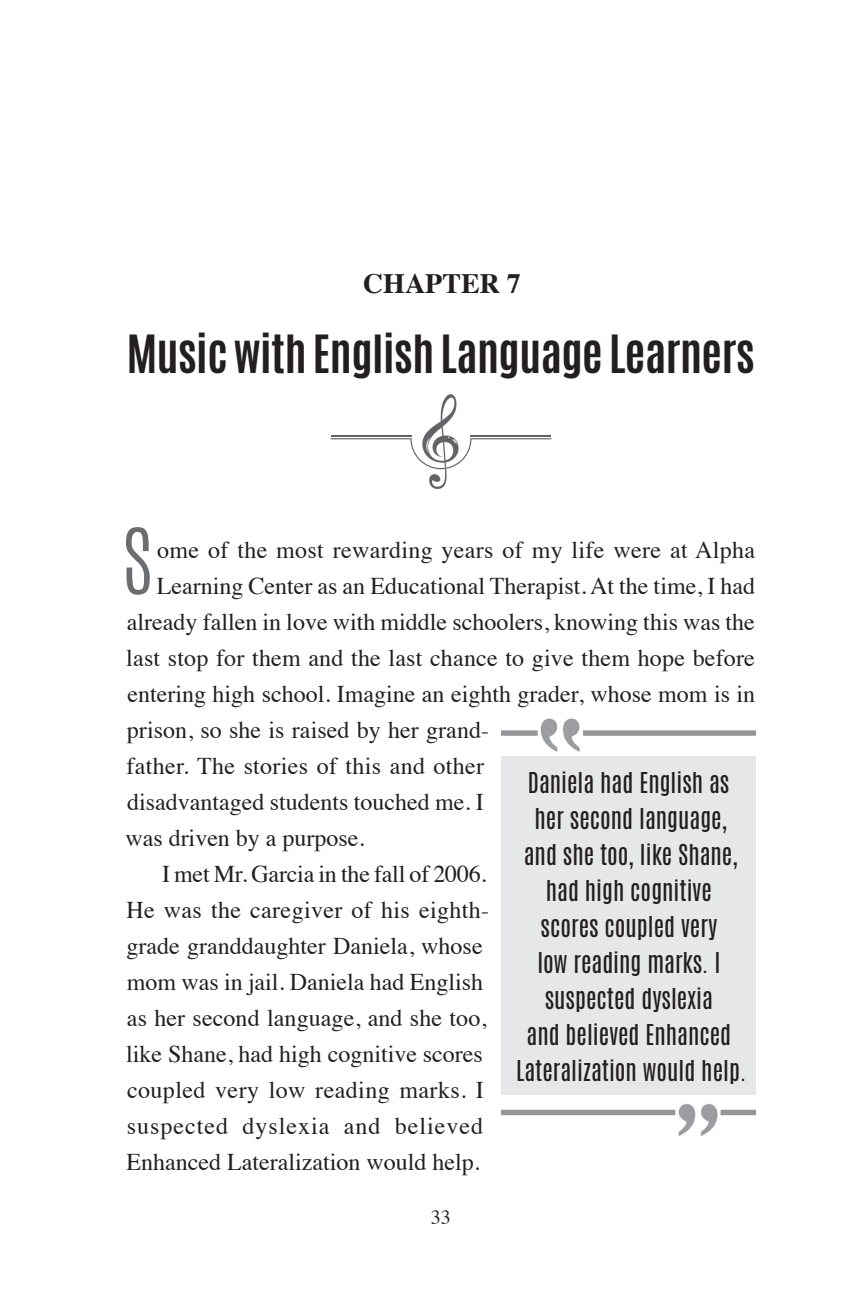
<style>
.page{position:relative;width:864px;height:1296px;background:#fff}
.page>*{position:absolute;margin:0;border:0;box-sizing:border-box;transform-origin:0 0}
.t1{font:300 76.8px "Antonio";color:#6c6d70}
.t2{font:700 44px "Antonio";letter-spacing:-.01em;color:#231f20}
.t3{font:700 28px "Times";color:#231f20}
.t4{font:24px "Times";color:#231f20}
.t5{font:24px/36px "Antonio";color:#231f20;text-align:center}
.t6{font:24px "Times";letter-spacing:.04em;color:#231f20}
.t7{font:20px "Times";color:#231f20}
</style>
<div class="page">
<img style="left:423px;top:394px;width:34px;height:95px">
<svg style="left:331px;top:438px;width:220px;height:31px"></svg>
<hr style="left:471px;top:435px;width:80px;height:2px;background:#636366">
<hr style="left:331px;top:435px;width:80px;height:2px;background:#636366">
<img style="left:502px;top:1104px;width:254px;height:32px">
<img style="left:502px;top:718px;width:254px;height:34px">
<div style="left:502px;top:757px;width:254px;height:338px;background:#e6e7e9"></div>
<p class="t3" style="left:363px;top:257px;width:159px">CHAPTER 7</p>
<h2 class="t2" style="left:127px;top:321px;width:629px">Music with English Language Learners</h2>
<h1 class="t1" style="left:123px;top:506px;width:31px">S</h1>
<p class="t4" style="left:157px;top:527px;width:599px">ome of the most rewarding years of my life were at Alpha</p>
<p class="t4" style="left:157px;top:563px;width:600px">Learning Center as an Educational Therapist. At the time, I had</p>
<p class="t4" style="left:127px;top:599px;width:629px">already fallen in love with middle schoolers, knowing this was the</p>
<p class="t4" style="left:126px;top:635px;width:630px">last stop for them and the last chance to give them hope before</p>
<p class="t4" style="left:127px;top:671px;width:629px">entering high school. Imagine an eighth grader, whose mom is in</p>
<p class="t4" style="left:127px;top:707px;width:364px">prison, so she is raised by her grand-</p>
<p class="t4" style="left:127px;top:743px;width:359px">father. The stories of this and other</p>
<p class="t4" style="left:127px;top:779px;width:358px">disadvantaged students touched me. I</p>
<p class="t4" style="left:125px;top:815px;width:241px">was driven by a purpose.</p>
<p class="t4" style="left:162px;top:851px;width:326px">I met Mr. Garcia in the fall of 2006.</p>
<p class="t4" style="left:126px;top:887px;width:364px">He was the caregiver of his eighth-</p>
<p class="t4" style="left:126px;top:923px;width:358px">grade granddaughter Daniela, whose</p>
<p class="t4" style="left:127px;top:959px;width:358px">mom was in jail. Daniela had English</p>
<p class="t4" style="left:127px;top:995px;width:361px">as her second language, and she too,</p>
<p class="t4" style="left:126px;top:1031px;width:358px">like Shane, had high cognitive scores</p>
<p class="t4" style="left:127px;top:1067px;width:358px">coupled very low reading marks. I</p>
<p class="t6" style="left:127px;top:1103px;width:358px">suspected dyslexia and believed</p>
<p class="t4" style="left:126px;top:1139px;width:355px">Enhanced Lateralization would help.</p>
<p class="t5" style="left:516px;top:765px;width:232px">Daniela had English as her second language, and she too, like Shane, had high cognitive<br>scores coupled very<br>low reading marks. I suspected dyslexia<br>and believed Enhanced<br>Lateralization would help.</p>
<p class="t7" style="left:431px;top:1199px;width:21px">33</p>
</div>
